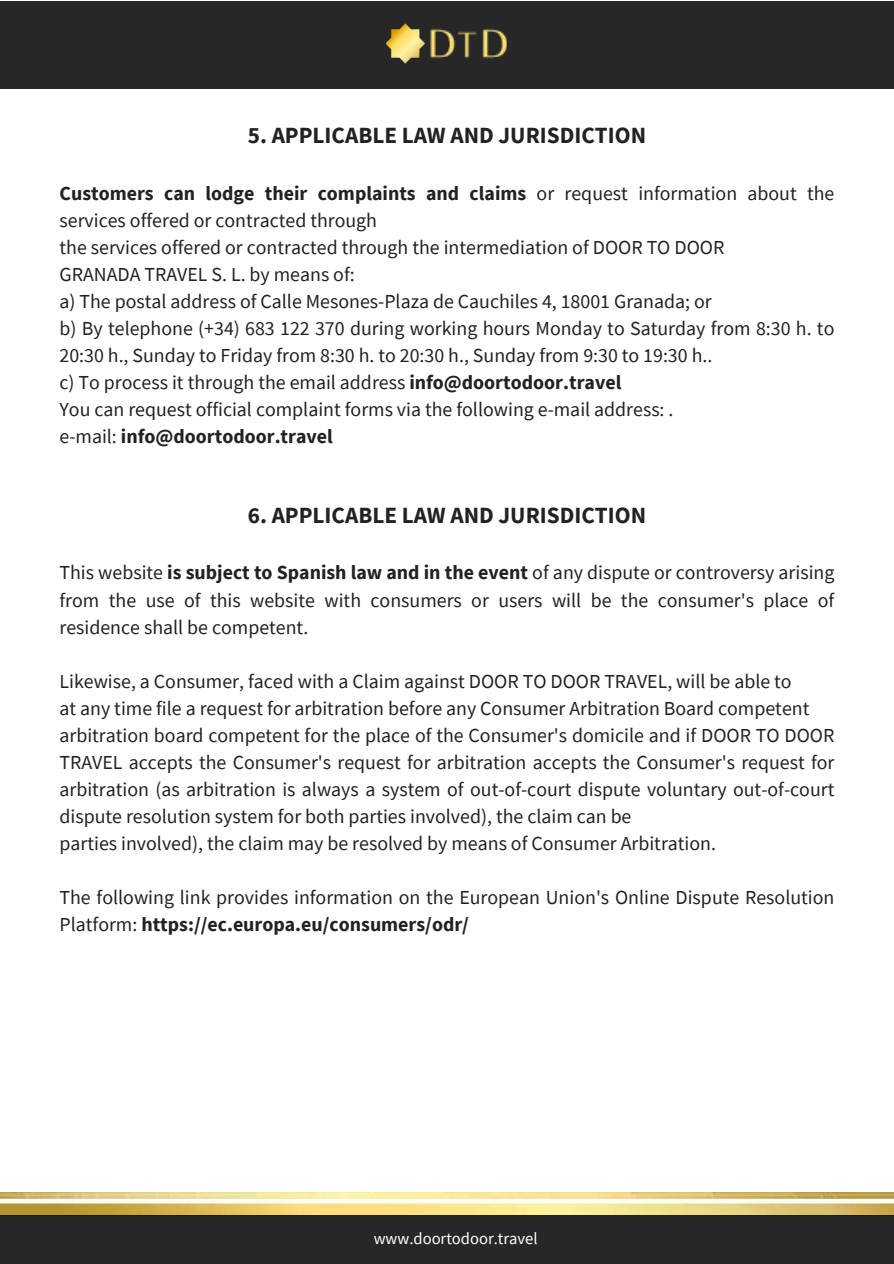
<style>
.page{position:relative;width:894px;height:1264px;background:#fff}
.page>*{position:absolute;margin:0;border:0;box-sizing:border-box;transform-origin:0 0}
.t1{font:700 23.1px "Source Sans Pro";color:#222}
.t2{font:19.8px/27px "Source Sans Pro";color:#222}
.t3{font:16.5px "Source Sans Pro";color:#fff}
.s1{font-weight:700}
</style>
<div class="page">
<div style="left:0;top:2px;width:893px;height:86px;background:#272727"></div>
<img style="left:386px;top:23px;width:39px;height:41px">
<img style="left:425px;top:1px;width:82px;height:58px">
<img style="left:0;top:1192px;width:893px;height:23px">
<div style="left:0;top:1215px;width:893px;height:48px;background:#272727"></div>
<p class="t1" style="left:248px;top:120px;width:399px">5. APPLICABLE LAW AND JURISDICTION</p>
<p class="t2" style="left:59px;top:179px;width:776px"><span class="s1">Customers can lodge their complaints and claims</span> or request information about the services offered or contracted through<br>the services offered or contracted through the intermediation of DOOR TO DOOR<br>GRANADA TRAVEL S. L. by means of:<br>a) The postal address of Calle Mesones-Plaza de Cauchiles 4, 18001 Granada; or<br>b) By telephone (+34) 683 122 370 during working hours Monday to Saturday from 8:30 h. to 20:30 h., Sunday to Friday from 8:30 h. to 20:30 h., Sunday from 9:30 to 19:30 h..<br>c) To process it through the email address <span class="s1">info@doortodoor.travel<br></span>You can request official complaint forms via the following e-mail address: .<br>e-mail: <span class="s1">info@doortodoor.travel</span></p>
<p class="t1" style="left:248px;top:500px;width:399px">6. APPLICABLE LAW AND JURISDICTION</p>
<p class="t2" style="left:59px;top:559px;width:776px;text-align:justify">This website <span class="s1">is subject to Spanish law and in the event</span> of any dispute or controversy arising from the use of this website with consumers or users will be the consumer's place of residence shall be competent.</p>
<p class="t2" style="left:59px;top:667px;width:776px">Likewise, a Consumer, faced with a Claim against DOOR TO DOOR TRAVEL, will be able to<br>at any time file a request for arbitration before any Consumer Arbitration Board competent arbitration board competent for the place of the Consumer's domicile and if DOOR TO DOOR TRAVEL accepts the Consumer's request for arbitration accepts the Consumer's request for arbitration (as arbitration is always a system of out-of-court dispute voluntary out-of-court dispute resolution system for both parties involved), the claim can be<br>parties involved), the claim may be resolved by means of Consumer Arbitration.</p>
<p class="t2" style="left:59px;top:883px;width:776px">The following link provides information on the European Union's Online Dispute Resolution<br>Platform: <span class="s1">https://ec.europa.eu/consumers/odr/</span></p>
<p class="t3" style="left:373px;top:1227px;width:165px">www.doortodoor.travel</p>
</div>
